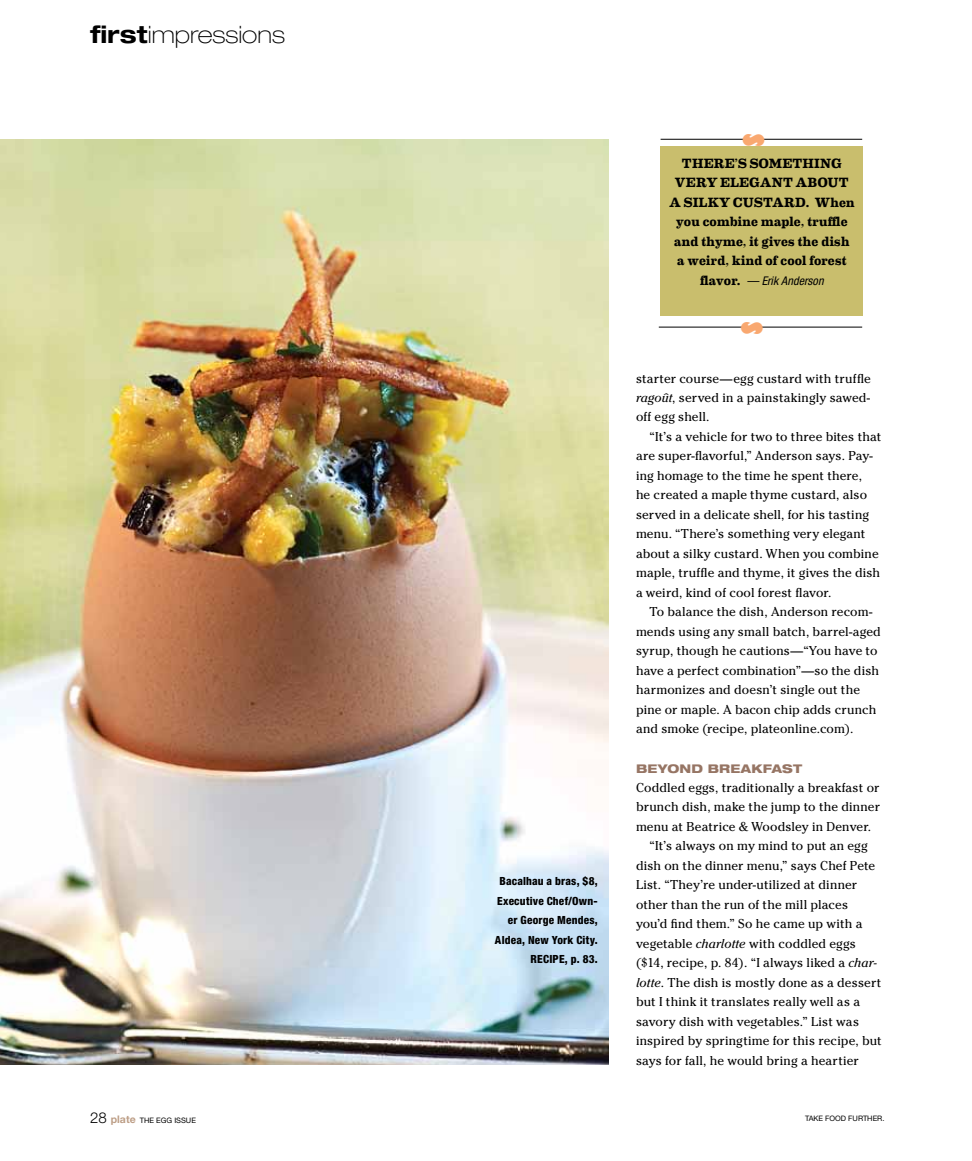
<style>
.page{position:relative;width:972px;height:1161px;background:#fff}
.page>*{position:absolute;margin:0;border:0;box-sizing:border-box;transform-origin:0 0}
.t1{font:100 expanded 24px "Helvetica Neue LT Std";color:#000}
.t2{font:15px "USF Banners";color:#f9a870}
.t3{font:700 13.5px/19.5px "Eames Century Modern";letter-spacing:.01em;color:#000;text-align:center}
.t4{font:12.75px/19.5px "Cheltenham";letter-spacing:.005em;color:#000}
.t5{font:italic condensed 12px "Helvetica Neue LT Std";letter-spacing:.005em;color:#000}
.t6{font:800 expanded 12px "Helvetica Neue LT Std";letter-spacing:.02em;color:#967564}
.t7{font:800 condensed 11.25px/19.5px "Helvetica Neue LT Std";letter-spacing:.015em;color:#000;text-align:right}
.t8{font:7.5px "Helvetica Neue LT Std";color:#000}
.s1{font-weight:700}
.s2{font-family:"Eames Century Modern";font-weight:700;font-style:normal;font-stretch:normal;font-size:13.5px}
.s3{font-style:italic}
.s4{font-weight:300;font-size:15px}
.s5{font-weight:700;font-size:10.5px;color:#bd9e86}
</style>
<div class="page">
<img style="left:0;top:140px;width:609px;height:925px">
<div style="left:660px;top:146px;width:202px;height:170px;background:#c9be6d"></div>
<hr style="left:661px;top:139px;width:201px;height:1px;background:#000">
<hr style="left:659px;top:327px;width:203px;height:1px;background:#000">
<h1 class="t1" style="left:90px;top:20px;width:196px"><span class="s1">first</span>impressions</h1>
<p class="t7" style="left:495px;top:871px;width:104px">Bacalhau a bras, $8,<br>Executive Chef/Own&shy;er George Mendes,<br>Aldea, New York City.<br>RECIPE, p. 83.</p>
<p class="t2" style="left:743px;top:132px;width:24px">8</p>
<p class="t3" style="left:669px;top:153px;width:187px">There’s something very elegant about<br>a silky custard. When you combine maple, truffle and thyme, it gives the dish a weird, kind of cool forest</p>
<p class="t5" style="left:700px;top:274px;width:125px"><span class="s2">flavor.</span> — Erik Anderson</p>
<p class="t2" style="left:741px;top:320px;width:24px">8</p>
<p class="t4" style="left:636px;top:368px;width:236px;text-align:justify">starter course—egg custard with truffle <span class="s3">ragoût</span>, served in a painstakingly sawed&shy;off egg shell.</p>
<p class="t4" style="left:636px;top:427px;width:247px;text-indent:14px">“It’s a vehicle for two to three bites that are super-flavorful,” Anderson says. Pay&shy;ing homage to the time he spent there,<br>he created a maple thyme custard, also served in a delicate shell, for his tasting menu. “There’s something very elegant about a silky custard. When you combine maple, truffle and thyme, it gives the dish a weird, kind of cool forest flavor.</p>
<p class="t4" style="left:636px;top:602px;width:246px;text-indent:14px">To balance the dish, Anderson recom&shy;mends using any small batch, barrel-aged syrup, though he cautions—“You have to have a perfect combination”—so the dish harmonizes and doesn’t single out the pine or maple. A bacon chip adds crunch and smoke (recipe, plateonline.com).</p>
<p class="t6" style="left:636px;top:761px;width:168px">BEYOND BREAKFAST</p>
<p class="t4" style="left:636px;top:778px;width:245px">Coddled eggs, traditionally a breakfast or</p>
<p class="t4" style="left:636px;top:797px;width:246px">brunch dish, make the jump to the dinner</p>
<p class="t4" style="left:636px;top:817px;width:237px">menu at Beatrice &amp; Woodsley in Denver.</p>
<p class="t4" style="left:650px;top:836px;width:220px">“It’s always on my mind to put an egg</p>
<p class="t4" style="left:636px;top:856px;width:241px">dish on the dinner menu,” says Chef Pete</p>
<p class="t4" style="left:636px;top:875px;width:223px">List. “They’re under-utilized at dinner</p>
<p class="t4" style="left:636px;top:895px;width:214px">other than the run of the mill places</p>
<p class="t4" style="left:636px;top:914px;width:228px">you’d find them.” So he came up with a</p>
<p class="t4" style="left:636px;top:934px;width:221px">vegetable <span class="s3">charlotte</span> with coddled eggs</p>
<p class="t4" style="left:636px;top:953px;width:242px">($14, recipe, p. 84). “I always liked a <span class="s3">char-</span></p>
<p class="t4" style="left:636px;top:973px;width:247px"><span class="s3">lotte</span>. The dish is mostly done as a dessert</p>
<p class="t4" style="left:636px;top:992px;width:226px">but I think it translates really well as a</p>
<p class="t4" style="left:636px;top:1012px;width:225px">savory dish with vegetables.” List was</p>
<p class="t4" style="left:636px;top:1031px;width:247px">inspired by springtime for this recipe, but</p>
<p class="t4" style="left:636px;top:1051px;width:224px">says for fall, he would bring a heartier</p>
<p class="t8" style="left:90px;top:1116px;width:73px"><span class="s4">28</span> <span class="s5">plate</span> THE EGG</p>
<p class="t8" style="left:805px;top:1114px;width:81px">TAKE FOOD FU RTHER.</p>
<p class="t8" style="left:174px;top:1116px;width:8px">ISSUE</p>
</div>
